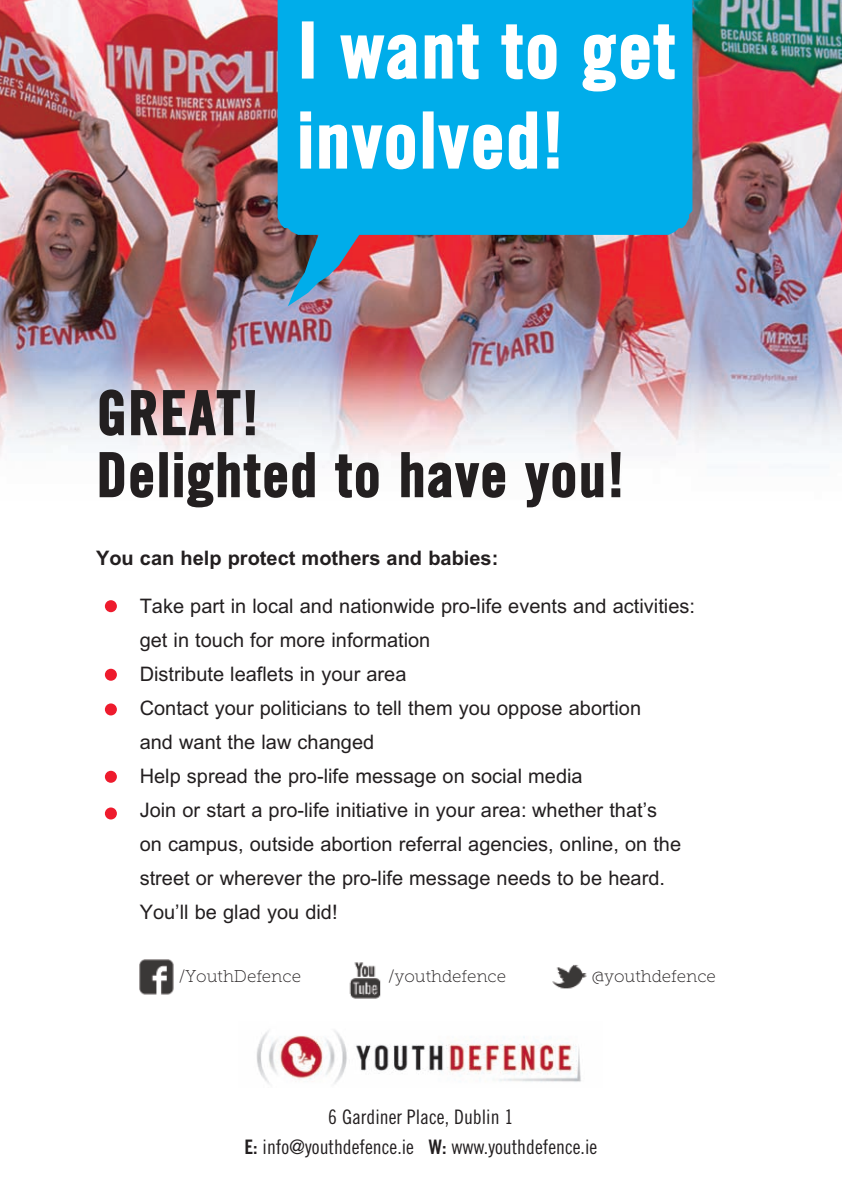
<style>
.page{position:relative;width:842px;height:1191px;background:#fff}
.page>*{position:absolute;margin:0;border:0;box-sizing:border-box;transform-origin:0 0}
.t1{font:76px/90px "Trade Gothic LT Std Bd Cn 20";letter-spacing:.03em;color:#fff}
.t2{font:60px/62px "Trade Gothic LT Std Bd Cn 20";letter-spacing:.03em;color:#231f20}
.t3{font:20px/34px "Arial";color:#231f20}
.t4{font:20px/30px "Trade Gothic LT Std Cn 18";color:#231f20;text-align:center}
.t5{font:700 20px "Arial";color:#231f20}
.t6{font:17px "Museo Slab 100";color:#231f20}
.s1{font-family:"Trade Gothic LT Std Bd Cn 20"}
</style>
<div class="page">
<img style="left:0;top:0;width:842px;height:464px">
<img style="left:256px;top:1030px;width:325px;height:54px">
<svg style="left:278px;top:0;width:414px;height:306px;background:#269bcb"></svg>
<div style="left:105px;top:600px;width:12px;height:12px;background:#ee1b2d;border-radius:50%"></div>
<div style="left:105px;top:703px;width:12px;height:12px;background:#ee1b2d;border-radius:50%"></div>
<div style="left:105px;top:807px;width:12px;height:12px;background:#ee1b2d;border-radius:50%"></div>
<img style="left:139px;top:959px;width:35px;height:36px">
<img style="left:552px;top:964px;width:35px;height:25px">
<img style="left:349px;top:962px;width:32px;height:37px">
<div style="left:105px;top:668px;width:12px;height:12px;background:#ee1b2d;border-radius:50%"></div>
<div style="left:105px;top:770px;width:12px;height:12px;background:#ee1b2d;border-radius:50%"></div>
<h1 class="t1" style="left:297px;top:11px;width:379px">I want to get involved!</h1>
<h2 class="t2" style="left:97px;top:387px;width:529px">GREAT!<br>Delighted to have you!</h2>
<p class="t5" style="left:96px;top:547px;width:404px">You can help protect mothers and babies:</p>
<p class="t3" style="left:140px;top:589px;width:557px">Take part in local and nationwide pro-life events and activities: get in touch for more information<br>Distribute leaflets in your area<br>Contact your politicians to tell them you oppose abortion<br>and want the law changed<br>Help spread the pro-life message on social media<br>Join or start a pro-life initiative in your area: whether that’s<br>on campus, outside abortion referral agencies, online, on the street or wherever the pro-life message needs to be heard.<br>You’ll be glad you did!</p>
<p class="t6" style="left:179px;top:970px;width:124px">/YouthDefence</p>
<p class="t6" style="left:388px;top:970px;width:120px">/youthdefence</p>
<p class="t6" style="left:592px;top:970px;width:126px">@youthdefence</p>
<p class="t4" style="left:244px;top:1103px;width:354px">6 Gardiner Place, Dublin 1<br><span class="s1">E:</span> info@youthdefence.ie <span class="s1">W:</span> www.youthdefence.ie</p>
</div>
